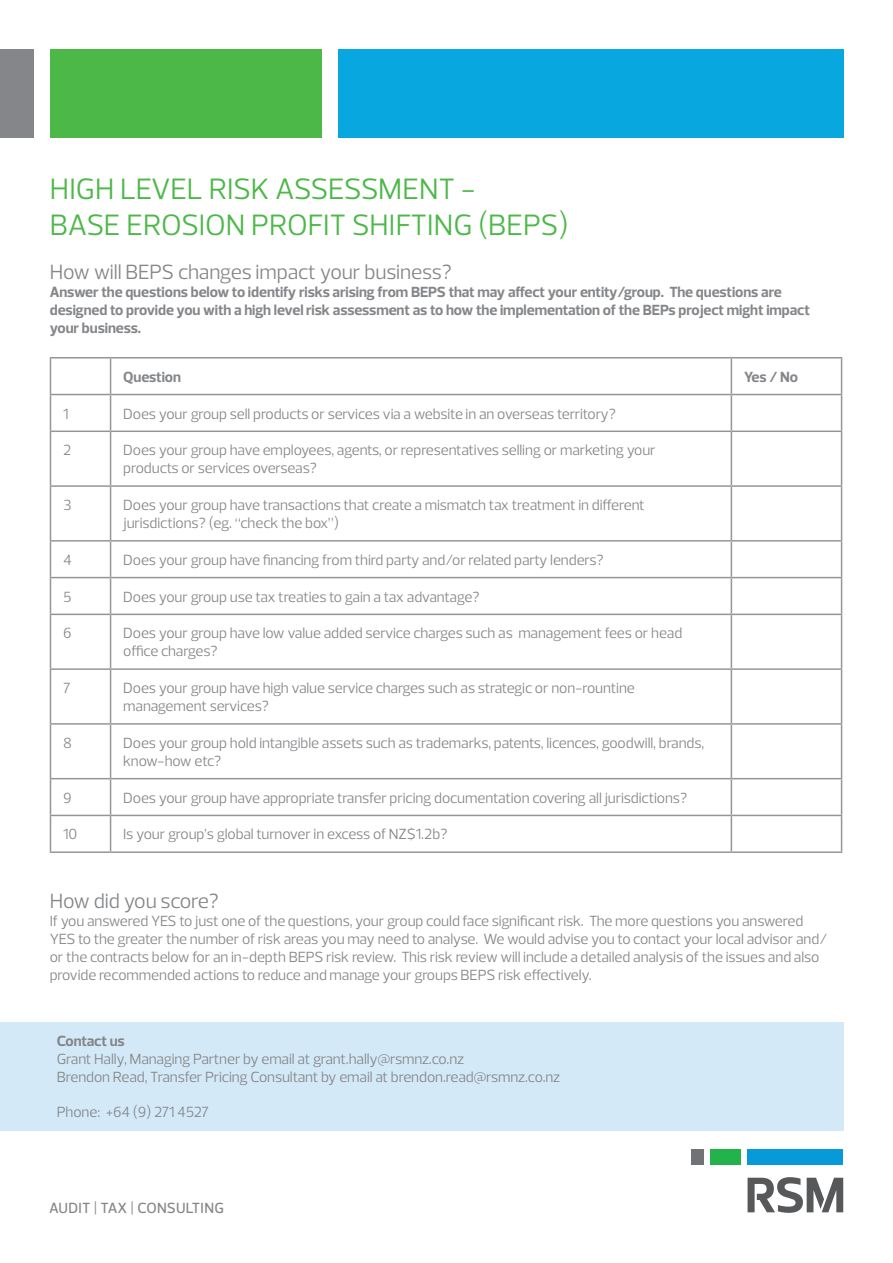
<style>
.page{position:relative;width:893px;height:1263px;background:#fff}
.page>*{position:absolute;margin:0;border:0;box-sizing:border-box;transform-origin:0 0}
.Cover_heading{font:30px/36px "Prelo";letter-spacing:-.01em;color:#4cb848}
.Cover_description{font:21px "Prelo";letter-spacing:-.005em;color:#848689}
.Power_of_being_under{font:15px/18px "Prelo";letter-spacing:-.01em;color:#848689}
.Cover_description-2{font:15px/18px "Prelo";letter-spacing:-.005em;color:#848689}
.Cover_description-3{font:700 15px/18px "Prelo";letter-spacing:-.005em;color:#848689}
.Body{font:15px/18px "Prelo";letter-spacing:-.015em;color:#848689}
.Power_of_being_under-2{font:500 15px "Prelo";letter-spacing:.01em;color:#848689}
.Power_of_being_under-3{font:700 15px "Prelo";letter-spacing:-.005em;color:#848689}
.Subhead{font:700 15px "Prelo";letter-spacing:-.005em;color:#848689}
</style>
<div class="page">
<div style="left:338px;top:50px;width:505px;height:88px;background:#08a7e0"></div>
<div style="left:50px;top:50px;width:271px;height:88px;background:#4cb848"></div>
<div style="left:0;top:50px;width:33px;height:88px;background:#848689"></div>
<hr style="left:50px;top:816px;width:1px;height:35px;background:#939598">
<hr style="left:110px;top:816px;width:1px;height:35px;background:#939598">
<hr style="left:731px;top:816px;width:1px;height:35px;background:#939598">
<hr style="left:841px;top:816px;width:1px;height:35px;background:#939598">
<hr style="left:50px;top:851px;width:61px;height:2px;background:#939598">
<hr style="left:111px;top:851px;width:620px;height:2px;background:#939598">
<hr style="left:731px;top:851px;width:111px;height:2px;background:#939598">
<hr style="left:50px;top:357px;width:61px;height:1px;background:#939598">
<hr style="left:50px;top:358px;width:1px;height:36px;background:#939598">
<hr style="left:111px;top:357px;width:620px;height:1px;background:#939598">
<hr style="left:110px;top:358px;width:1px;height:36px;background:#939598">
<hr style="left:731px;top:357px;width:111px;height:1px;background:#939598">
<hr style="left:731px;top:358px;width:1px;height:36px;background:#939598">
<hr style="left:841px;top:358px;width:1px;height:36px;background:#939598">
<hr style="left:50px;top:394px;width:61px;height:1px;background:#939598">
<hr style="left:111px;top:394px;width:620px;height:1px;background:#939598">
<hr style="left:731px;top:394px;width:111px;height:1px;background:#939598">
<hr style="left:50px;top:395px;width:1px;height:35px;background:#939598">
<hr style="left:110px;top:395px;width:1px;height:35px;background:#939598">
<hr style="left:731px;top:395px;width:1px;height:35px;background:#939598">
<hr style="left:841px;top:395px;width:1px;height:35px;background:#939598">
<hr style="left:50px;top:430px;width:61px;height:2px;background:#939598">
<hr style="left:50px;top:432px;width:1px;height:53px;background:#939598">
<hr style="left:111px;top:430px;width:620px;height:2px;background:#939598">
<hr style="left:110px;top:432px;width:1px;height:53px;background:#939598">
<hr style="left:731px;top:430px;width:111px;height:2px;background:#939598">
<hr style="left:731px;top:432px;width:1px;height:53px;background:#939598">
<hr style="left:841px;top:432px;width:1px;height:53px;background:#939598">
<hr style="left:50px;top:485px;width:61px;height:2px;background:#939598">
<hr style="left:50px;top:487px;width:1px;height:53px;background:#939598">
<hr style="left:111px;top:485px;width:620px;height:2px;background:#939598">
<hr style="left:110px;top:487px;width:1px;height:53px;background:#939598">
<hr style="left:731px;top:485px;width:111px;height:2px;background:#939598">
<hr style="left:731px;top:487px;width:1px;height:53px;background:#939598">
<hr style="left:841px;top:487px;width:1px;height:53px;background:#939598">
<hr style="left:50px;top:540px;width:61px;height:2px;background:#939598">
<hr style="left:50px;top:542px;width:1px;height:35px;background:#939598">
<hr style="left:111px;top:540px;width:620px;height:2px;background:#939598">
<hr style="left:110px;top:542px;width:1px;height:35px;background:#939598">
<hr style="left:731px;top:540px;width:111px;height:2px;background:#939598">
<hr style="left:731px;top:542px;width:1px;height:35px;background:#939598">
<hr style="left:841px;top:542px;width:1px;height:35px;background:#939598">
<hr style="left:50px;top:577px;width:61px;height:1px;background:#939598">
<hr style="left:50px;top:578px;width:1px;height:36px;background:#939598">
<hr style="left:111px;top:577px;width:620px;height:1px;background:#939598">
<hr style="left:110px;top:578px;width:1px;height:36px;background:#939598">
<hr style="left:731px;top:577px;width:111px;height:1px;background:#939598">
<hr style="left:731px;top:578px;width:1px;height:36px;background:#939598">
<hr style="left:841px;top:578px;width:1px;height:36px;background:#939598">
<hr style="left:50px;top:614px;width:61px;height:1px;background:#939598">
<hr style="left:50px;top:615px;width:1px;height:53px;background:#939598">
<hr style="left:111px;top:614px;width:620px;height:1px;background:#939598">
<hr style="left:110px;top:615px;width:1px;height:53px;background:#939598">
<hr style="left:731px;top:614px;width:111px;height:1px;background:#939598">
<hr style="left:731px;top:615px;width:1px;height:53px;background:#939598">
<hr style="left:841px;top:615px;width:1px;height:53px;background:#939598">
<hr style="left:50px;top:668px;width:61px;height:2px;background:#939598">
<hr style="left:50px;top:670px;width:1px;height:53px;background:#939598">
<hr style="left:111px;top:668px;width:620px;height:2px;background:#939598">
<hr style="left:110px;top:670px;width:1px;height:53px;background:#939598">
<hr style="left:731px;top:668px;width:111px;height:2px;background:#939598">
<hr style="left:731px;top:670px;width:1px;height:53px;background:#939598">
<hr style="left:841px;top:670px;width:1px;height:53px;background:#939598">
<hr style="left:50px;top:723px;width:61px;height:2px;background:#939598">
<hr style="left:50px;top:725px;width:1px;height:53px;background:#939598">
<hr style="left:111px;top:723px;width:620px;height:2px;background:#939598">
<hr style="left:110px;top:725px;width:1px;height:53px;background:#939598">
<hr style="left:731px;top:723px;width:111px;height:2px;background:#939598">
<hr style="left:731px;top:725px;width:1px;height:53px;background:#939598">
<hr style="left:841px;top:725px;width:1px;height:53px;background:#939598">
<hr style="left:50px;top:778px;width:61px;height:1px;background:#939598">
<hr style="left:50px;top:779px;width:1px;height:36px;background:#939598">
<hr style="left:111px;top:778px;width:620px;height:1px;background:#939598">
<hr style="left:110px;top:779px;width:1px;height:36px;background:#939598">
<hr style="left:731px;top:778px;width:111px;height:1px;background:#939598">
<hr style="left:731px;top:779px;width:1px;height:36px;background:#939598">
<hr style="left:841px;top:779px;width:1px;height:36px;background:#939598">
<hr style="left:50px;top:815px;width:61px;height:1px;background:#939598">
<hr style="left:111px;top:815px;width:620px;height:1px;background:#939598">
<hr style="left:731px;top:815px;width:111px;height:1px;background:#939598">
<div style="left:747px;top:1149px;width:96px;height:16px;background:#069ad9"></div>
<div style="left:691px;top:1149px;width:12px;height:16px;background:#717275"></div>
<div style="left:710px;top:1149px;width:31px;height:16px;background:#23b24b"></div>
<svg style="left:747px;top:1177px;width:96px;height:36px"></svg>
<div style="left:0;top:1022px;width:843px;height:108px;background:#d4e9f7"></div>
<p class="Cover_heading" style="left:50px;top:171px;width:520px">HIGH LEVEL RISK ASSESSMENT -<br>BASE EROSION PROFIT SHIFTING (BEPS)</p>
<p class="Cover_description" style="left:50px;top:260px;width:404px">How will BEPS changes impact your business?</p>
<p class="Cover_description-3" style="left:50px;top:283px;width:762px">Answer the questions below to identify risks arising from BEPS that may affect your entity/group. The questions are designed to provide you with a high level risk assessment as to how the implementation of the BEPs project might impact your business.</p>
<p class="Power_of_being_under-3" style="left:123px;top:368px;width:59px">Question</p>
<p class="Power_of_being_under-3" style="left:744px;top:368px;width:55px">Yes / No</p>
<p class="Power_of_being_under" style="left:63px;top:404px;width:7px">1</p>
<p class="Power_of_being_under" style="left:123px;top:404px;width:494px">Does your group sell products or services via a website in an overseas territory?</p>
<p class="Power_of_being_under" style="left:63px;top:441px;width:10px">2</p>
<p class="Power_of_being_under" style="left:123px;top:441px;width:534px">Does your group have employees, agents, or representatives selling or marketing your products or services overseas?</p>
<p class="Power_of_being_under" style="left:63px;top:496px;width:10px">3</p>
<p class="Power_of_being_under" style="left:123px;top:496px;width:523px">Does your group have transactions that create a mismatch tax treatment in different jurisdictions? (eg. “check the box”)</p>
<p class="Power_of_being_under" style="left:63px;top:551px;width:10px">4</p>
<p class="Power_of_being_under" style="left:123px;top:551px;width:482px">Does your group have financing from third party and/or related party lenders?</p>
<p class="Power_of_being_under" style="left:63px;top:587px;width:10px">5</p>
<p class="Power_of_being_under" style="left:123px;top:587px;width:358px">Does your group use tax treaties to gain a tax advantage?</p>
<p class="Power_of_being_under" style="left:63px;top:624px;width:10px">6</p>
<p class="Power_of_being_under" style="left:123px;top:624px;width:560px">Does your group have low value added service charges such as management fees or head office charges?</p>
<p class="Power_of_being_under" style="left:63px;top:679px;width:9px">7</p>
<p class="Power_of_being_under" style="left:123px;top:679px;width:513px">Does your group have high value service charges such as strategic or non-rountine management services?</p>
<p class="Power_of_being_under" style="left:63px;top:734px;width:10px">8</p>
<p class="Power_of_being_under" style="left:123px;top:734px;width:582px">Does your group hold intangible assets such as trademarks, patents, licences, goodwill, brands, know-how etc?</p>
<p class="Power_of_being_under" style="left:63px;top:788px;width:10px">9</p>
<p class="Power_of_being_under" style="left:123px;top:788px;width:565px">Does your group have appropriate transfer pricing documentation covering all jurisdictions?</p>
<p class="Power_of_being_under" style="left:63px;top:825px;width:16px">10</p>
<p class="Power_of_being_under" style="left:123px;top:825px;width:326px">Is your group’s global turnover in excess of NZ$1.2b?</p>
<p class="Cover_description" style="left:50px;top:889px;width:171px">How did you score?</p>
<p class="Cover_description-2" style="left:50px;top:912px;width:779px">If you answered YES to just one of the questions, your group could face significant risk. The more questions you answered YES to the greater the number of risk areas you may need to analyse. We would advise you to contact your local advisor and/ or the contracts below for an in-depth BEPS risk review. This risk review will include a detailed analysis of the issues and also provide recommended actions to reduce and manage your groups BEPS risk effectively.</p>
<p class="Subhead" style="left:57px;top:1033px;width:69px">Contact us</p>
<p class="Body" style="left:57px;top:1050px;width:505px">Grant Hally, Managing Partner by email at grant.hally@rsmnz.co.nz<br>Brendon Read, Transfer Pricing Consultant by email at brendon.read@rsmnz.co.nz</p>
<p class="Body" style="left:57px;top:1103px;width:154px">Phone: +64 (9) 271 4527</p>
<p class="Power_of_being_under-2" style="left:49px;top:1199px;width:176px">AUDIT | TAX | CONSULTING</p>
</div>
